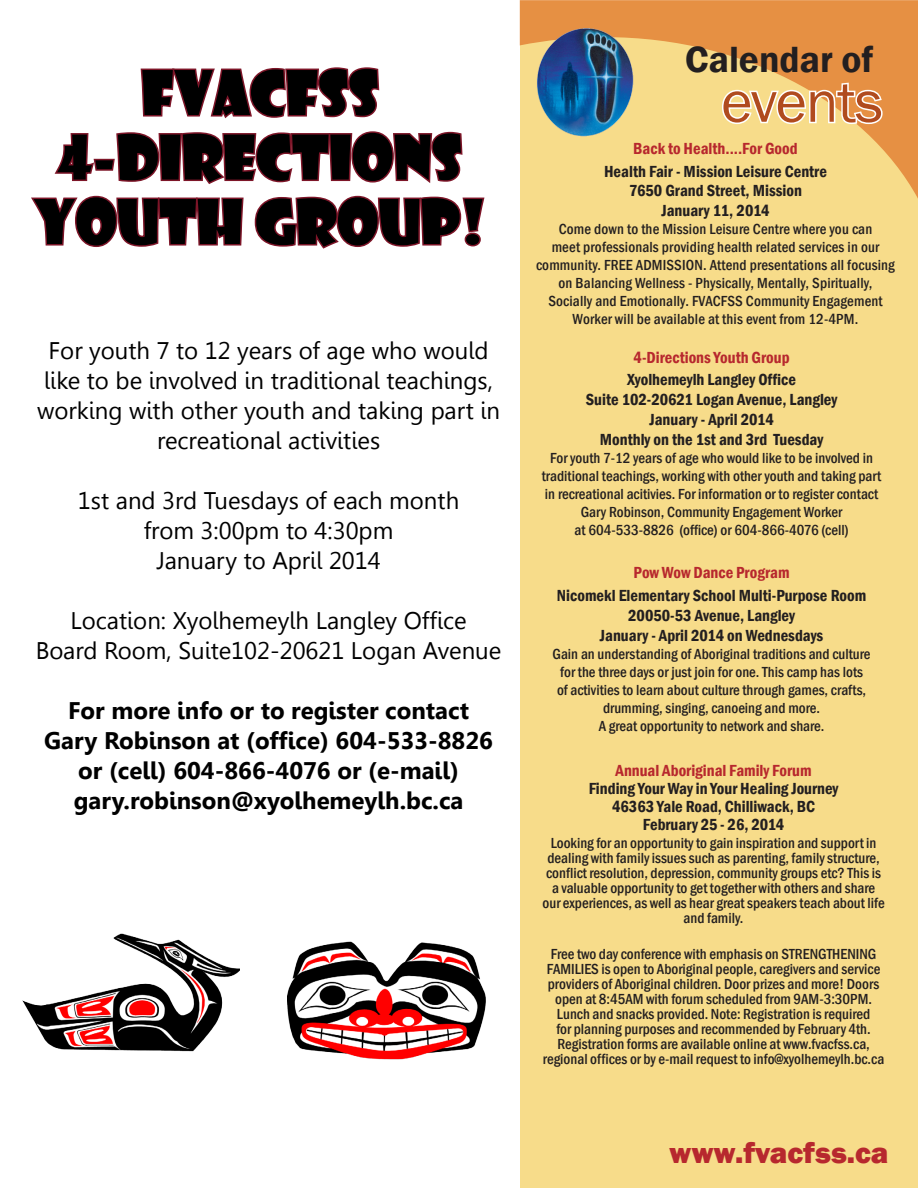
<style>
.page{position:relative;width:918px;height:1188px;background:#fff}
.page>*{position:absolute;margin:0;border:0;box-sizing:border-box;transform-origin:0 0}
.Author{font:60px/64.5px "Showcard Gothic";color:#000;text-align:center}
.t1{font:60px "Franklin Gothic";letter-spacing:-.015em;color:#b04b1e}
.t2{font:600 37.5px "Franklin Gothic";color:#231f20}
.t3{font:800 30px "Franklin Gothic";color:#b7282e}
.t4{font:24px/30px "Gisha";color:#000;text-align:center}
.t5{font:700 24px/30px "Gisha";color:#000;text-align:center}
.t6{font:600 condensed 16.5px "Franklin Gothic";color:#231f20}
.t7{font:600 condensed 16.5px "Franklin Gothic";color:#b7282e}
.t8{font:500 condensed 15px/15px "Franklin Gothic";color:#231f20;text-align:center}
</style>
<div class="page">
<div style="left:520px;top:23px;width:398px;height:1165px;background:#f7dc8a"></div>
<svg style="left:520px;top:0;width:398px;height:199px"></svg>
<svg style="left:720px;top:81px;width:164px;height:45px"></svg>
<img style="left:533px;top:26px;width:106px;height:114px">
<svg style="left:31px;top:67px;width:454px;height:182px"></svg>
<img style="left:287px;top:942px;width:199px;height:118px">
<img style="left:22px;top:934px;width:218px;height:118px">
<p class="Author" style="left:33px;top:58px;width:455px">FVACFSS<br>4-DIRECTIONS<br>YOUTH GROUP!</p>
<p class="t4" style="left:37px;top:336px;width:464px">For youth 7 to 12 years of age who would like to be involved in traditional teachings, working with other youth and taking part in recreational activities</p>
<p class="t4" style="left:78px;top:486px;width:383px">1st and 3rd Tuesdays of each month</p>
<p class="t4" style="left:144px;top:516px;width:251px">from 3:00pm to 4:30pm</p>
<p class="t4" style="left:156px;top:546px;width:226px">January to April 2014</p>
<p class="t4" style="left:70px;top:606px;width:398px">Location: Xyolhemeylh Langley Office</p>
<p class="t4" style="left:36px;top:636px;width:467px">Board Room, Suite102-20621 Logan Avenue</p>
<p class="t5" style="left:44px;top:696px;width:450px">For more info or to register contact Gary Robinson at (office) 604-533-8826 or (cell) 604-866-4076 or (e-mail) gary.robinson@xyolhemeylh.bc.ca</p>
<p class="t2" style="left:685px;top:36px;width:190px">Calendar of</p>
<p class="t1" style="left:721px;top:65px;width:163px">events</p>
<p class="t7" style="left:633px;top:137px;width:166px">Back to Health....For Good</p>
<p class="t6" style="left:604px;top:160px;width:224px">Health Fair - Mission Leisure Centre</p>
<p class="t6" style="left:629px;top:180px;width:174px">7650 Grand Street, Mission</p>
<p class="t6" style="left:661px;top:200px;width:110px">January 11, 2014</p>
<p class="t8" style="left:536px;top:220px;width:360px;line-height:18px">Come down to the Mission Leisure Centre where you can<br>meet professionals providing health related services in our community. FREE ADMISSION. Attend presentations all focusing on Balancing Wellness - Physically, Mentally, Spiritually, Socially and Emotionally. FVACFSS Community Engagement Worker will be available at this event from 12-4PM.</p>
<p class="t7" style="left:634px;top:346px;width:157px">4-Directions Youth Group</p>
<p class="t6" style="left:627px;top:369px;width:170px">Xyolhemeylh Langley Office</p>
<p class="t6" style="left:586px;top:389px;width:253px">Suite 102-20621 Logan Avenue, Langley</p>
<p class="t6" style="left:649px;top:408px;width:126px">January - April 2014</p>
<p class="t6" style="left:600px;top:428px;width:225px">Monthly on the 1st and 3rd Tuesday</p>
<p class="t8" style="left:542px;top:449px;width:341px;line-height:18px">For youth 7-12 years of age who would like to be involved in traditional teachings, working with other youth and taking part in recreational acitivies. For information or to register contact Gary Robinson, Community Engagement Worker</p>
<p class="t8" style="left:575px;top:522px;width:275px">at 604-533-8826 (office) or 604-866-4076 (cell)</p>
<p class="t7" style="left:634px;top:562px;width:157px">Pow Wow Dance Program</p>
<p class="t6" style="left:557px;top:585px;width:311px">Nicomekl Elementary School Multi-Purpose Room</p>
<p class="t6" style="left:628px;top:604px;width:168px">20050-53 Avenue, Langley</p>
<p class="t6" style="left:600px;top:624px;width:225px">January - April 2014 on Wednesdays</p>
<p class="t8" style="left:553px;top:645px;width:319px;line-height:18px">Gain an understanding of Aboriginal traditions and culture for the three days or just join for one. This camp has lots<br>of activities to learn about culture through games, crafts, drumming, singing, canoeing and more.</p>
<p class="t8" style="left:599px;top:718px;width:227px">A great opportunity to network and share.</p>
<p class="t7" style="left:616px;top:759px;width:198px">Annual Aboriginal Family Forum</p>
<p class="t6" style="left:589px;top:777px;width:251px">Finding Your Way in Your Healing Journey</p>
<p class="t6" style="left:612px;top:795px;width:205px">46363 Yale Road, Chilliwack, BC</p>
<p class="t6" style="left:643px;top:813px;width:143px">February 25 - 26, 2014</p>
<p class="t8" style="left:543px;top:835px;width:344px">Looking for an opportunity to gain inspiration and support in dealing with family issues such as parenting, family structure, conflict resolution, depression, community groups etc? This is a valuable opportunity to get together with others and share our experiences, as well as hear great speakers teach about life and family.</p>
<p class="t8" style="left:543px;top:946px;width:343px">Free two day conference with emphasis on STRENGTHENING FAMILIES is open to Aboriginal people, caregivers and service providers of Aboriginal children. Door prizes and more! Doors open at 8:45AM with forum scheduled from 9AM-3:30PM.<br>Lunch and snacks provided. Note: Registration is required<br>for planning purposes and recommended by February 4th.<br>Registration forms are available online at www.fvacfss.ca, regional offices or by e-mail request to info@xyolhemeylh.bc.ca</p>
<p class="t3" style="left:669px;top:1134px;width:221px">www.fvacfss.ca</p>
</div>
